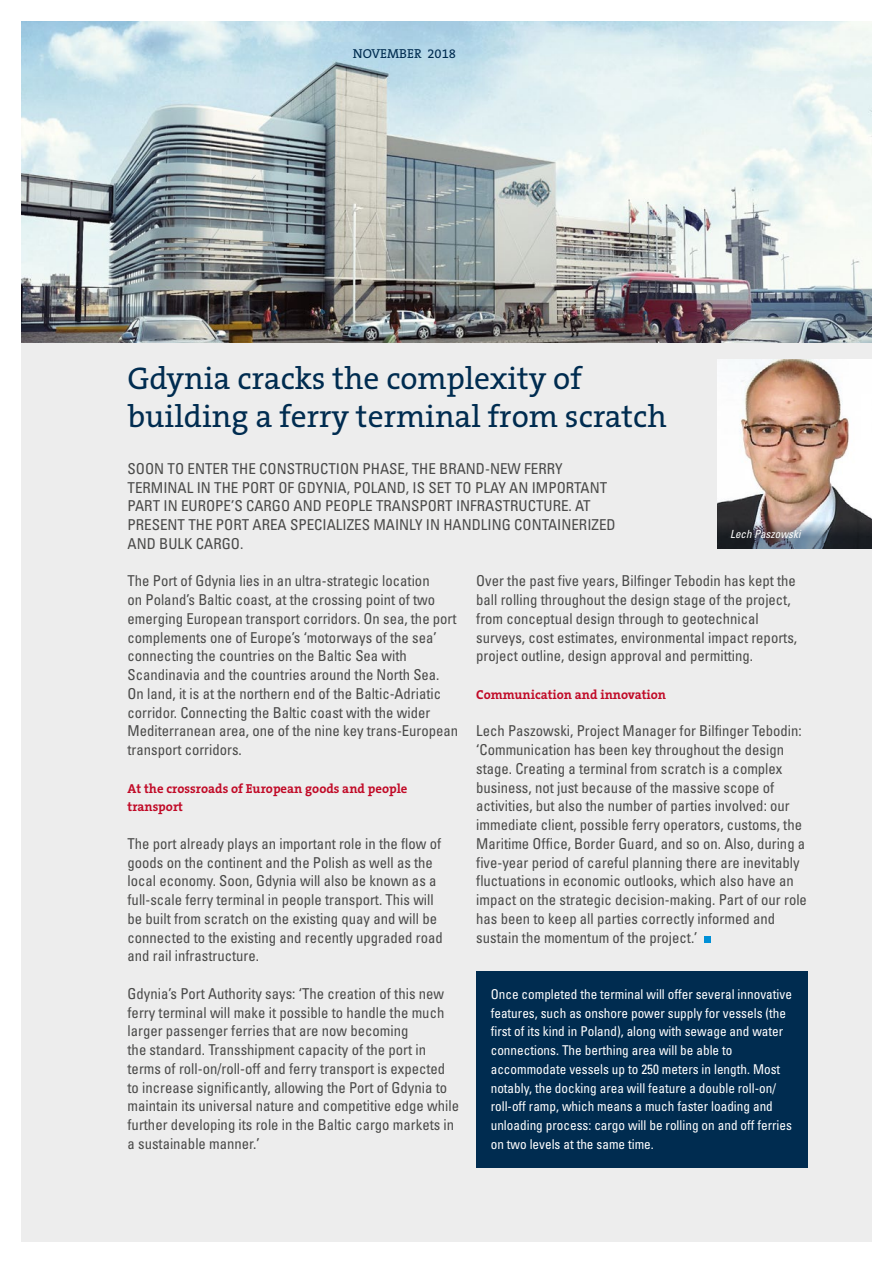
<style>
.page{position:relative;width:893px;height:1263px;background:#fff}
.page>*{position:absolute;margin:0;border:0;box-sizing:border-box;transform-origin:0 0}
.kop_1{font:31.5px/37.8px "The Serif B5 Plain";color:#002c50}
.Plat_uni{font:condensed 15px/18.8px "Univers";color:#4a4a49}
.Intro_1{font:condensed 15px/18.8px "Univers";color:#4a4a49}
.Tussenkop_Serif{font:condensed 13.5px/18.8px "Univers";color:#fff}
.Tussenkop_Serif-2{font:700 13.05px/18.8px "The Serif B7";color:#c10a27}
.Plat_Serif{font:13.05px "The Serif B5 Plain";color:#002c50}
.Bij{font:italic condensed 11.25px "Univers";color:#fff}
</style>
<div class="page">
<div style="left:21px;top:21px;width:851px;height:1221px;background:#ededed"></div>
<img style="left:21px;top:21px;width:851px;height:322px">
<div style="left:704px;top:936px;width:6px;height:7px;background:#0090d7"></div>
<div style="left:476px;top:970px;width:332px;height:197px;background:#002c50"></div>
<img style="left:718px;top:360px;width:154px;height:157px">
<img style="left:718px;top:517px;width:154px;height:32px">
<p class="Plat_Serif" style="left:353px;top:47px;width:105px">NOVEMBER 2018</p>
<p class="kop_1" style="left:128px;top:360px;width:541px">Gdynia cracks the complexity of building a ferry terminal from scratch</p>
<p class="Intro_1" style="left:128px;top:459px;width:490px">SOON TO ENTER THE CONSTRUCTION PHASE, THE BRAND-NEW FERRY TERMINAL IN THE PORT OF GDYNIA, POLAND, IS SET TO PLAY AN IMPORTANT PART IN EUROPE’S CARGO AND PEOPLE TRANSPORT INFRASTRUCTURE. AT PRESENT THE PORT AREA SPECIALIZES MAINLY IN HANDLING CONTAINERIZED AND BULK CARGO.</p>
<p class="Bij" style="left:730px;top:527px;width:72px">Lech Paszowski</p>
<p class="Plat_uni" style="left:128px;top:571px;width:332px">The Port of Gdynia lies in an ultra-strategic location<br>on Poland’s Baltic coast, at the crossing point of two emerging European transport corridors. On sea, the port complements one of Europe’s ‘motorways of the sea’ connecting the countries on the Baltic Sea with Scandinavia and the countries around the North Sea.<br>On land, it is at the northern end of the Baltic-Adriatic corridor. Connecting the Baltic coast with the wider Mediterranean area, one of the nine key trans-European transport corridors.</p>
<p class="Tussenkop_Serif-2" style="left:128px;top:779px;width:281px">At the crossroads of European goods and people transport</p>
<p class="Plat_uni" style="left:128px;top:834px;width:317px">The port already plays an important role in the flow of goods on the continent and the Polish as well as the local economy. Soon, Gdynia will also be known as a full-scale ferry terminal in people transport. This will be built from scratch on the existing quay and will be connected to the existing and recently upgraded road and rail infrastructure.</p>
<p class="Plat_uni" style="left:128px;top:984px;width:333px">Gdynia’s Port Authority says: ‘The creation of this new ferry terminal will make it possible to handle the much larger passenger ferries that are now becoming<br>the standard. Transshipment capacity of the port in terms of roll-on/roll-off and ferry transport is expected to increase significantly, allowing the Port of Gdynia to maintain its universal nature and competitive edge while further developing its role in the Baltic cargo markets in a sustainable manner.’</p>
<p class="Plat_uni" style="left:476px;top:571px;width:322px">Over the past five years, Bilfinger Tebodin has kept the ball rolling throughout the design stage of the project, from conceptual design through to geotechnical surveys, cost estimates, environmental impact reports, project outline, design approval and permitting.</p>
<p class="Tussenkop_Serif-2" style="left:476px;top:685px;width:191px">Communication and innovation</p>
<p class="Plat_uni" style="left:476px;top:721px;width:332px">Lech Paszowski, Project Manager for Bilfinger Tebodin: ‘Communication has been key throughout the design stage. Creating a terminal from scratch is a complex business, not just because of the massive scope of activities, but also the number of parties involved: our immediate client, possible ferry operators, customs, the Maritime Office, Border Guard, and so on. Also, during a five-year period of careful planning there are inevitably fluctuations in economic outlooks, which also have an impact on the strategic decision-making. Part of our role has been to keep all parties correctly informed and sustain the momentum of the project.’</p>
<p class="Tussenkop_Serif" style="left:491px;top:984px;width:303px">Once completed the terminal will offer several innovative features, such as onshore power supply for vessels (the first of its kind in Poland), along with sewage and water connections. The berthing area will be able to accommodate vessels up to 250 meters in length. Most notably, the docking area will feature a double roll-on/ roll-off ramp, which means a much faster loading and unloading process: cargo will be rolling on and off ferries on two levels at the same time.</p>
</div>
